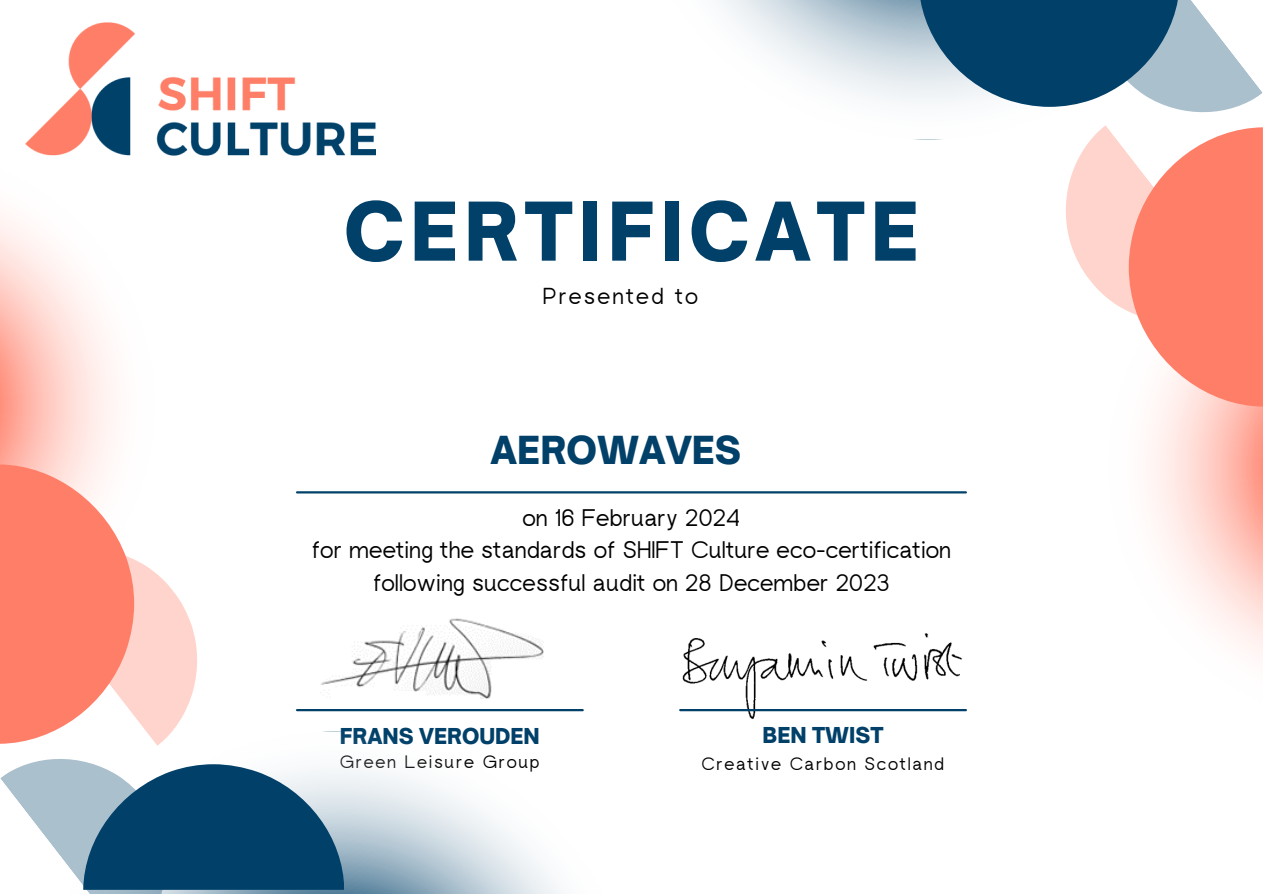
<style>
.page{position:relative;width:1263px;height:894px;background:#fff}
.page>*{position:absolute;margin:0;border:0;box-sizing:border-box;transform-origin:0 0}
.t1{font:900 77.4px "Open Sauce One";letter-spacing:.075em;color:#004069}
.t2{font:900 36.9px "Open Sauce One";color:#004069}
.t3{font:24px/32.7px "rugratssans";color:#000;text-align:center}
.t4{font:23.1px "rugratssans";letter-spacing:.09em;color:#000}
.t5{font:900 21px "Open Sauce One";color:#004069}
.t6{font:18px "rugratssans";letter-spacing:.09em;color:#000}
</style>
<div class="page">
<img style="left:679px;top:633px;width:288px;height:86px">
<hr style="left:297px;top:491px;width:669px;height:2px;background:#004069">
<hr style="left:297px;top:708px;width:286px;height:3px;background:#004069">
<hr style="left:680px;top:708px;width:286px;height:3px;background:#004069">
<img style="left:26px;top:22px;width:349px;height:134px">
<svg style="left:1px;top:147px;width:154px;height:317px"></svg>
<svg style="left:0;top:464px;width:197px;height:280px"></svg>
<svg style="left:32px;top:731px;width:528px;height:162px"></svg>
<svg style="left:0;top:752px;width:344px;height:141px"></svg>
<svg style="left:1150px;top:406px;width:112px;height:250px"></svg>
<svg style="left:1066px;top:127px;width:197px;height:279px"></svg>
<svg style="left:719px;top:0;width:511px;height:139px"></svg>
<svg style="left:919px;top:0;width:344px;height:118px"></svg>
<img style="left:320px;top:618px;width:224px;height:80px">
<h2 class="t1" style="left:344px;top:183px;width:576px">CERTIFICATE</h2>
<p class="t4" style="left:543px;top:288px;width:157px">Presented to</p>
<h3 class="t2" style="left:491px;top:427px;width:252px">AEROWAVES</h3>
<h3 class="t3" style="left:312px;top:503px;width:641px">on 16 February 2024<br>for meeting the standards of SHIFT Culture eco-certification following successful audit on 28 December 2023</h3>
<p class="t5" style="left:340px;top:722px;width:201px">FRANS VEROUDEN</p>
<p class="t6" style="left:340px;top:755px;width:201px">Green Leisure Group</p>
<p class="t5" style="left:763px;top:721px;width:122px">BEN TWIST</p>
<p class="t6" style="left:702px;top:756px;width:244px">Creative Carbon Scotland</p>
</div>
